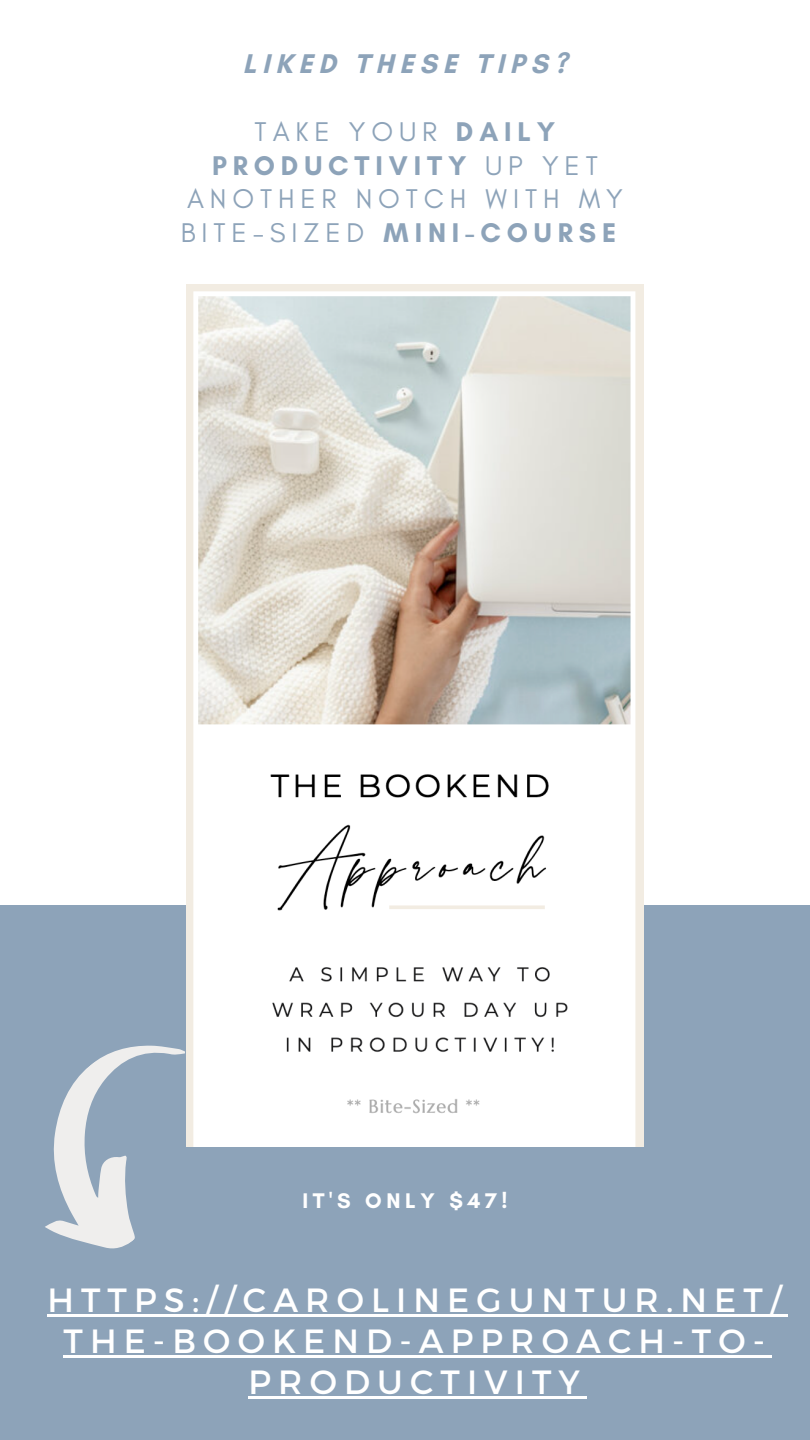
<style>
.page{position:relative;width:810px;height:1440px;background:#fff}
.page>*{position:absolute;margin:0;border:0;box-sizing:border-box;transform-origin:0 0}
.t1{font:33.6px/41.2px "Montserrat";letter-spacing:.215em;color:#fff;text-align:center}
.t2{font:27.6px/33.8px "Glacial Indifference";letter-spacing:.215em;color:#8da3b9;text-align:center}
.t3{font:700 27.6px "Glacial Indifference";letter-spacing:.215em;color:#8da3b9}
.t4{font:700 21.6px "Glacial Indifference";letter-spacing:.215em;color:#fff}
.s1{font-weight:700}
</style>
<div class="page">
<div style="left:0;top:906px;width:810px;height:534px;background:#8da3b9"></div>
<svg style="left:45px;top:1013px;width:212px;height:236px"></svg>
<img style="left:187px;top:284px;width:456px;height:862px">
<hr style="left:47px;top:1314px;width:741px;height:3px;background:#fff">
<hr style="left:63px;top:1355px;width:709px;height:3px;background:#fff">
<hr style="left:249px;top:1396px;width:338px;height:3px;background:#fff">
<p class="t3" style="left:243px;top:47px;width:326px">LIKED THESE TIPS?</p>
<p class="t2" style="left:181px;top:114px;width:443px">TAKE YOUR <span class="s1">DAILY<br>PRODUCTIVITY</span> UP YET<br>ANOTHER NOTCH WITH MY<br>BITE-SIZED <span class="s1">MINI-COURSE</span></p>
<p class="t4" style="left:302px;top:1188px;width:207px">IT'S ONLY $47!</p>
<p class="t1" style="left:47px;top:1277px;width:735px">HTTPS://CAROLINEGUNTUR.NET/<br>THE-BOOKEND-APPROACH-TO-<br>PRODUCTIVITY</p>
</div>
